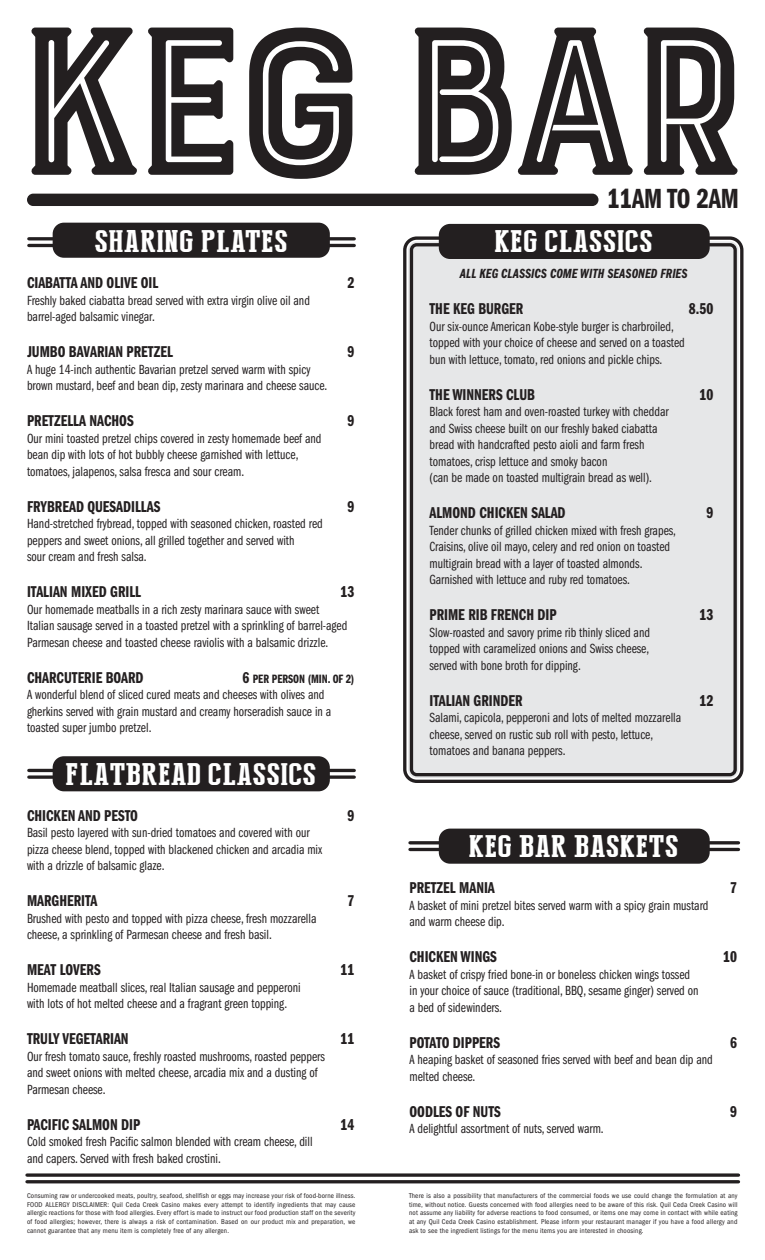
<style>
.page{position:relative;width:765px;height:1260px;background:#fff}
.page>*{position:absolute;margin:0;border:0;box-sizing:border-box;transform-origin:0 0}
.t1{font:31.25px "Press Serif Cool";letter-spacing:.02em;color:#fff;scale:1.17 1}
.t2{font:28.75px "ITC Franklin Gothic Std Dm Cp";color:#231f20}
.t3{font:16.25px "ITC Franklin Gothic Std Dm Cp";color:#231f20}
.t4{font:13.75px/16.5px "ITC Franklin Gothic Std Bk Cp";color:#231f20}
.t5{font:13.75px "ITC Franklin Gothic Std Dm Cp It";color:#231f20}
.t6{font:12.5px "ITC Franklin Gothic Std Dm Cp";color:#231f20}
.t7{font:7.25px/8.6px "Franklin Got Cd ITC";letter-spacing:.025em;color:#231f20;text-align:justify}
.s1{font-size:16.25px}
</style>
<div class="page">
<div style="left:408px;top:241px;width:331px;height:537px;background:#e6e7e8;border-radius:9px"></div>
<div style="left:439px;top:829px;width:271px;height:35px;background:#231f20;border-radius:11px"></div>
<hr style="left:410px;top:841px;width:329px;height:3px;background:#231f20">
<hr style="left:410px;top:848px;width:329px;height:3px;background:#231f20">
<div style="left:53px;top:756px;width:277px;height:35px;background:#231f20;border-radius:11px"></div>
<div style="left:53px;top:223px;width:277px;height:35px;background:#231f20;border-radius:11px"></div>
<div style="left:27px;top:194px;width:572px;height:12px;background:#231f20;border-radius:6px"></div>
<hr style="left:29px;top:237px;width:325px;height:3px;background:#231f20">
<hr style="left:29px;top:244px;width:325px;height:3px;background:#231f20">
<hr style="left:29px;top:769px;width:325px;height:3px;background:#231f20">
<hr style="left:29px;top:775px;width:325px;height:4px;background:#231f20">
<svg style="left:31px;top:28px;width:707px;height:151px"></svg>
<svg style="left:27px;top:1173px;width:712px;height:4px;background:#474444"></svg>
<hr style="left:27px;top:1180px;width:712px;height:3px;background:#231f20">
<div style="left:403px;top:236px;width:341px;height:547px;border:3px solid #231f20;border-radius:12px"></div>
<div style="left:410px;top:243px;width:327px;height:533px;border:3px solid #231f20;border-radius:5px"></div>
<div style="left:439px;top:224px;width:271px;height:35px;background:#231f20;border-radius:11px"></div>
<h1 class="t1" style="left:95px;top:224px;width:166px">SHARING PLATES</h1>
<p class="t3" style="left:27px;top:274px;width:133px">CIABATTA AND OLIVE OIL</p>
<p class="t3" style="left:348px;top:274px;width:8px">2</p>
<p class="t4" style="left:27px;top:292px;width:284px">Freshly baked ciabatta bread served with extra virgin olive oil and barrel-aged balsamic vinegar.</p>
<p class="t3" style="left:27px;top:343px;width:147px">JUMBO BAVARIAN PRETZEL</p>
<p class="t3" style="left:348px;top:343px;width:8px">9</p>
<p class="t4" style="left:27px;top:361px;width:302px">A huge 14-inch authentic Bavarian pretzel served warm with spicy brown mustard, beef and bean dip, zesty marinara and cheese sauce.</p>
<p class="t3" style="left:27px;top:412px;width:108px">PRETZELLA NACHOS</p>
<p class="t3" style="left:348px;top:412px;width:8px">9</p>
<p class="t4" style="left:27px;top:430px;width:296px">Our mini toasted pretzel chips covered in zesty homemade beef and bean dip with lots of hot bubbly cheese garnished with lettuce, tomatoes, jalapenos, salsa fresca and sour cream.</p>
<p class="t3" style="left:27px;top:497px;width:135px">FRYBREAD QUESADILLAS</p>
<p class="t3" style="left:348px;top:497px;width:8px">9</p>
<p class="t4" style="left:27px;top:516px;width:297px">Hand-stretched frybread, topped with seasoned chicken, roasted red peppers and sweet onions, all grilled together and served with<br>sour cream and fresh salsa.</p>
<p class="t3" style="left:27px;top:583px;width:116px">ITALIAN MIXED GRILL</p>
<p class="t3" style="left:341px;top:583px;width:15px">13</p>
<p class="t4" style="left:27px;top:601px;width:322px">Our homemade meatballs in a rich zesty marinara sauce with sweet<br>Italian sausage served in a toasted pretzel with a sprinkling of barrel-aged<br>Parmesan cheese and toasted cheese raviolis with a balsamic drizzle.</p>
<p class="t3" style="left:27px;top:668px;width:118px">CHARCUTERIE BOARD</p>
<p class="t6" style="left:242px;top:672px;width:114px"><span class="s1">6</span> PER PERSON (MIN. OF 2)</p>
<p class="t4" style="left:27px;top:687px;width:306px">A wonderful blend of sliced cured meats and cheeses with olives and gherkins served with grain mustard and creamy horseradish sauce in a toasted super jumbo pretzel.</p>
<h1 class="t1" style="left:66px;top:757px;width:215px">FLATBREAD CLASSICS</h1>
<p class="t3" style="left:27px;top:806px;width:112px">CHICKEN AND PESTO</p>
<p class="t3" style="left:348px;top:806px;width:8px">9</p>
<p class="t4" style="left:27px;top:825px;width:297px">Basil pesto layered with sun-dried tomatoes and covered with our pizza cheese blend, topped with blackened chicken and arcadia mix with a drizzle of balsamic glaze.</p>
<p class="t3" style="left:27px;top:892px;width:72px">MARGHERITA</p>
<p class="t3" style="left:348px;top:892px;width:8px">7</p>
<p class="t4" style="left:27px;top:910px;width:291px">Brushed with pesto and topped with pizza cheese, fresh mozzarella cheese, a sprinkling of Parmesan cheese and fresh basil.</p>
<p class="t3" style="left:27px;top:961px;width:75px">MEAT LOVERS</p>
<p class="t3" style="left:341px;top:961px;width:15px">11</p>
<p class="t4" style="left:27px;top:979px;width:275px">Homemade meatball slices, real Italian sausage and pepperoni with lots of hot melted cheese and a fragrant green topping.</p>
<p class="t3" style="left:27px;top:1030px;width:103px">TRULY VEGETARIAN</p>
<p class="t3" style="left:341px;top:1030px;width:15px">11</p>
<p class="t4" style="left:27px;top:1048px;width:299px">Our fresh tomato sauce, freshly roasted mushrooms, roasted peppers and sweet onions with melted cheese, arcadia mix and a dusting of<br>Parmesan cheese.</p>
<p class="t3" style="left:27px;top:1115px;width:115px">PACIFIC SALMON DIP</p>
<p class="t3" style="left:341px;top:1115px;width:15px">14</p>
<p class="t4" style="left:27px;top:1134px;width:287px">Cold smoked fresh Pacific salmon blended with cream cheese, dill and capers. Served with fresh baked crostini.</p>
<h2 class="t2" style="left:608px;top:183px;width:133px">11AM TO 2AM</h2>
<h1 class="t1" style="left:495px;top:224px;width:137px">KEG CLASSICS</h1>
<p class="t5" style="left:460px;top:266px;width:229px">ALL KEG CLASSICS COME WITH SEASONED FRIES</p>
<p class="t3" style="left:430px;top:300px;width:95px">THE KEG BURGER</p>
<p class="t3" style="left:689px;top:300px;width:26px">8.50</p>
<p class="t4" style="left:430px;top:318px;width:257px">Our six-ounce American Kobe-style burger is charbroiled, topped with your choice of cheese and served on a toasted bun with lettuce, tomato, red onions and pickle chips.</p>
<p class="t3" style="left:430px;top:386px;width:107px">THE WINNERS CLUB</p>
<p class="t3" style="left:699px;top:386px;width:15px">10</p>
<p class="t4" style="left:430px;top:404px;width:241px">Black forest ham and oven-roasted turkey with cheddar and Swiss cheese built on our freshly baked ciabatta bread with handcrafted pesto aioli and farm fresh tomatoes, crisp lettuce and smoky bacon<br>(can be made on toasted multigrain bread as well).</p>
<p class="t3" style="left:430px;top:504px;width:138px">ALMOND CHICKEN SALAD</p>
<p class="t3" style="left:706px;top:504px;width:8px">9</p>
<p class="t4" style="left:430px;top:522px;width:248px">Tender chunks of grilled chicken mixed with fresh grapes, Craisins, olive oil mayo, celery and red onion on toasted multigrain bread with a layer of toasted almonds.<br>Garnished with lettuce and ruby red tomatoes.</p>
<p class="t3" style="left:430px;top:606px;width:129px">PRIME RIB FRENCH DIP</p>
<p class="t3" style="left:699px;top:606px;width:15px">13</p>
<p class="t4" style="left:430px;top:624px;width:222px;text-align:justify">Slow-roasted and savory prime rib thinly sliced and topped with caramelized onions and Swiss cheese, served with bone broth for dipping.</p>
<p class="t3" style="left:430px;top:692px;width:95px">ITALIAN GRINDER</p>
<p class="t3" style="left:699px;top:692px;width:15px">12</p>
<p class="t4" style="left:430px;top:710px;width:253px">Salami, capicola, pepperoni and lots of melted mozzarella cheese, served on rustic sub roll with pesto, lettuce, tomatoes and banana peppers.</p>
<h1 class="t1" style="left:469px;top:829px;width:180px">KEG BAR BASKETS</h1>
<p class="t3" style="left:410px;top:879px;width:87px">PRETZEL MANIA</p>
<p class="t3" style="left:730px;top:879px;width:8px">7</p>
<p class="t4" style="left:410px;top:897px;width:301px">A basket of mini pretzel bites served warm with a spicy grain mustard and warm cheese dip.</p>
<p class="t3" style="left:410px;top:948px;width:89px">CHICKEN WINGS</p>
<p class="t3" style="left:723px;top:948px;width:15px">10</p>
<p class="t4" style="left:410px;top:966px;width:291px">A basket of crispy fried bone-in or boneless chicken wings tossed in your choice of sauce (traditional, BBQ, sesame ginger) served on a bed of sidewinders.</p>
<p class="t3" style="left:410px;top:1034px;width:92px">POTATO DIPPERS</p>
<p class="t3" style="left:730px;top:1034px;width:8px">6</p>
<p class="t4" style="left:410px;top:1052px;width:305px">A heaping basket of seasoned fries served with beef and bean dip and melted cheese.</p>
<p class="t3" style="left:410px;top:1103px;width:93px">OODLES OF NUTS</p>
<p class="t3" style="left:730px;top:1103px;width:8px">9</p>
<p class="t4" style="left:410px;top:1121px;width:196px">A delightful assortment of nuts, served warm.</p>
<p class="t7" style="left:27px;top:1191px;width:330px">Consuming raw or undercooked meats, poultry, seafood, shellfish or eggs may increase your risk of food-borne illness.<br>FOOD ALLERGY DISCLAIMER: Quil Ceda Creek Casino makes every attempt to identify ingredients that may cause allergic reactions for those with food allergies. Every effort is made to instruct our food production staff on the severity of food allergies; however, there is always a risk of contamination. Based on our product mix and preparation, we cannot guarantee that any menu item is completely free of any allergen.</p>
<p class="t7" style="left:409px;top:1191px;width:330px">There is also a possibility that manufacturers of the commercial foods we use could change the formulation at any time, without notice. Guests concerned with food allergies need to be aware of this risk. Quil Ceda Creek Casino will not assume any liability for adverse reactions to food consumed, or items one may come in contact with while eating at any Quil Ceda Creek Casino establishment. Please inform your restaurant manager if you have a food allergy and ask to see the ingredient listings for the menu items you are interested in choosing.</p>
</div>
